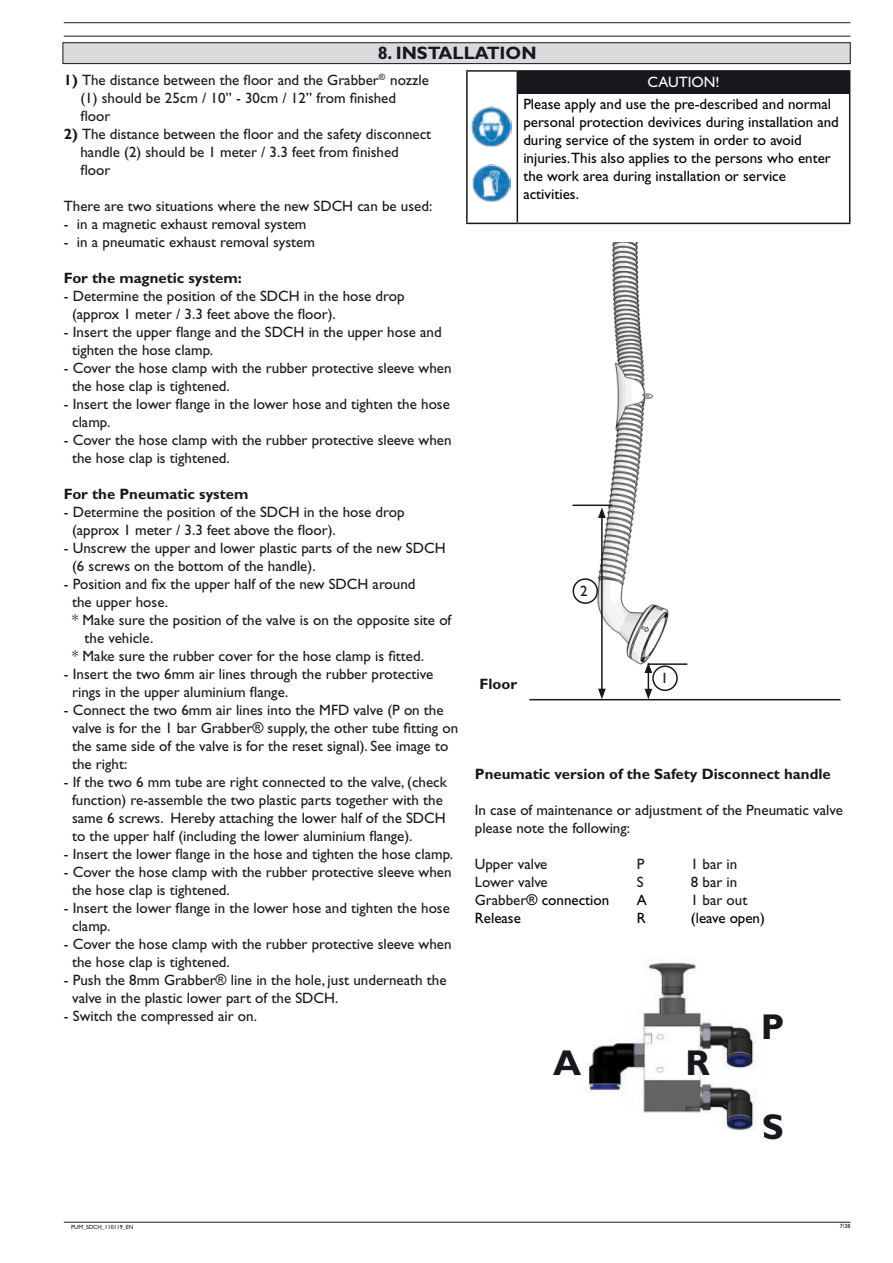
<style>
.page{position:relative;width:893px;height:1263px;background:#fff}
.page>*{position:absolute;margin:0;border:0;box-sizing:border-box;transform-origin:0 0}
.t1{font:700 36px "Gill Sans Std";color:#1a171c}
.t2{font:700 18px "Gill Sans Std";color:#1a171c}
.t3{font:15px/18px "Gill Sans Std";color:#1a171c}
.t4{font:15px/18px "Gill Sans Std";color:#010000}
.t5{font:700 15px "Gill Sans Std";color:#1a171c}
.t6{font:15px "Gill Sans Std";color:#fff}
.t7{font:6px "Gill Sans Std";color:#1a171c}
.s1{font-weight:700}
.s2{color:#1a171c}
</style>
<div class="page">
<img style="left:577px;top:242px;width:98px;height:431px">
<hr style="left:529px;top:699px;width:311px;height:1px;background:#1a171c">
<hr style="left:648px;top:663px;width:39px;height:2px;background:#1a171c">
<svg style="left:645px;top:662px;width:7px;height:37px"></svg>
<hr style="left:601px;top:516px;width:2px;height:175px;background:#1a171c">
<svg style="left:598px;top:507px;width:8px;height:11px"></svg>
<svg style="left:598px;top:689px;width:8px;height:10px"></svg>
<hr style="left:573px;top:504px;width:39px;height:2px;background:#1a171c">
<div style="left:653px;top:666px;width:24px;height:24px;background:#fff;border-radius:50%"></div>
<div style="left:652px;top:665px;width:26px;height:26px;border:2px solid #1a171c;border-radius:50%"></div>
<div style="left:573px;top:579px;width:24px;height:24px;background:#fff;border-radius:50%"></div>
<div style="left:573px;top:578px;width:25px;height:26px;border:2px solid #1a171c;border-radius:50%"></div>
<img style="left:471px;top:106px;width:40px;height:40px">
<img style="left:472px;top:164px;width:38px;height:38px">
<div style="left:517px;top:71px;width:333px;height:22px;background:#1a171c"></div>
<hr style="left:466px;top:70px;width:51px;height:2px;background:#1a171c">
<hr style="left:466px;top:72px;width:2px;height:21px;background:#1a171c">
<hr style="left:517px;top:70px;width:333px;height:2px;background:#1a171c">
<hr style="left:466px;top:93px;width:2px;height:130px;background:#1a171c">
<hr style="left:517px;top:92px;width:333px;height:2px;background:#1a171c">
<hr style="left:517px;top:94px;width:1px;height:129px;background:#1a171c">
<hr style="left:849px;top:94px;width:1px;height:129px;background:#1a171c">
<hr style="left:466px;top:223px;width:51px;height:1px;background:#1a171c">
<hr style="left:517px;top:223px;width:333px;height:1px;background:#1a171c">
<img style="left:586px;top:958px;width:178px;height:172px">
<hr style="left:64px;top:36px;width:786px;height:1px;background:#1a171c">
<hr style="left:64px;top:22px;width:786px;height:1px;background:#1a171c">
<hr style="left:64px;top:1222px;width:786px;height:1px;background:#1a171c">
<div style="left:63px;top:43px;width:787px;height:21px;background:#d9dadb"></div>
<div style="left:63px;top:43px;width:787px;height:21px;border:1px solid #1a171c"></div>
<p class="t2" style="left:378px;top:42px;width:160px">8. INSTALLATION</p>
<p class="t3" style="left:80px;top:71px;width:350px;text-indent:-17px"><span class="s1">1)</span> The distance between the floor and the Grabber<sup>®</sup> nozzle (1) should be 25cm / 10” - 30cm / 12” from finished floor</p>
<p class="t3" style="left:80px;top:125px;width:352px;text-indent:-17px"><span class="s1">2)</span> The distance between the floor and the safety disconnect handle (2) should be 1 meter / 3.3 feet from finished floor</p>
<p class="t3" style="left:64px;top:197px;width:370px">There are two situations where the new SDCH can be used:</p>
<p class="t3" style="left:64px;top:215px;width:244px">- in a magnetic exhaust removal system</p>
<p class="t3" style="left:64px;top:233px;width:253px">- in a pneumatic exhaust removal system</p>
<p class="t5" style="left:64px;top:269px;width:180px">For the magnetic system:</p>
<p class="t3" style="left:72px;top:287px;width:334px;text-indent:-8px">- Determine the position of the SDCH in the hose drop (approx 1 meter / 3.3 feet above the floor).</p>
<p class="t3" style="left:72px;top:323px;width:371px;text-indent:-8px">- Insert the upper flange and the SDCH in the upper hose and tighten the hose clamp.</p>
<p class="t3" style="left:72px;top:359px;width:381px;text-indent:-8px">- Cover the hose clamp with the rubber protective sleeve when the hose clap is tightened.</p>
<p class="t3" style="left:72px;top:395px;width:379px;text-indent:-8px">- Insert the lower flange in the lower hose and tighten the hose clamp.</p>
<p class="t3" style="left:72px;top:431px;width:381px;text-indent:-8px">- Cover the hose clamp with the rubber protective sleeve when the hose clap is tightened.</p>
<p class="t5" style="left:64px;top:485px;width:186px">For the Pneumatic system</p>
<p class="t3" style="left:72px;top:503px;width:334px;text-indent:-8px">- Determine the position of the SDCH in the hose drop (approx 1 meter / 3.3 feet above the floor).</p>
<p class="t3" style="left:72px;top:539px;width:375px;text-indent:-8px">- Unscrew the upper and lower plastic parts of the new SDCH (6 screws on the bottom of the handle).</p>
<p class="t3" style="left:64px;top:575px;width:353px">- Position and fix the upper half of the new SDCH around</p>
<p class="t3" style="left:72px;top:593px;width:97px">the upper hose.</p>
<p class="t3" style="left:72px;top:611px;width:381px">* Make sure the position of the valve is on the opposite site of</p>
<p class="t3" style="left:85px;top:629px;width:70px">the vehicle.</p>
<p class="t3" style="left:72px;top:647px;width:353px">* Make sure the rubber cover for the hose clamp is fitted.</p>
<p class="t3" style="left:72px;top:665px;width:363px;text-indent:-8px">- Insert the two 6mm air lines through the rubber protective rings in the upper aluminium flange.</p>
<p class="t3" style="left:72px;top:701px;width:388px;text-indent:-8px">- Connect the two 6mm air lines into the MFD valve (P on the valve is for the 1 bar Grabber® supply, the other tube fitting on the same side of the valve is for the reset signal). See image to the right:</p>
<p class="t3" style="left:72px;top:773px;width:376px;text-indent:-8px">- If the two 6 mm tube are right connected to the valve, (check function) re-assemble the two plastic parts together with the same 6 screws. Hereby attaching the lower half of the SDCH to the upper half (including the lower aluminium flange).</p>
<p class="t3" style="left:64px;top:845px;width:391px">- Insert the lower flange in the hose and tighten the hose clamp.</p>
<p class="t3" style="left:72px;top:863px;width:381px;text-indent:-8px">- Cover the hose clamp with the rubber protective sleeve when the hose clap is tightened.</p>
<p class="t3" style="left:72px;top:899px;width:379px;text-indent:-8px">- Insert the lower flange in the lower hose and tighten the hose clamp.</p>
<p class="t3" style="left:72px;top:935px;width:381px;text-indent:-8px">- Cover the hose clamp with the rubber protective sleeve when the hose clap is tightened.</p>
<p class="t3" style="left:72px;top:971px;width:376px;text-indent:-8px">- Push the 8mm Grabber® line in the hole, just underneath the valve in the plastic lower part of the SDCH.</p>
<p class="t3" style="left:64px;top:1007px;width:195px">- Switch the compressed air on.</p>
<p class="t6" style="left:647px;top:73px;width:74px">CAUTION!</p>
<p class="t4" style="left:523px;top:95px;width:317px">Please apply and use the pre-described and normal personal protection devivices during installation and during service of the system in order to avoid injuries.This also applies to the persons who enter the work area during installation or service activities.</p>
<p class="t5" style="left:479px;top:675px;width:39px">Floor</p>
<p class="t3" style="left:580px;top:582px;width:9px">2</p>
<p class="t3" style="left:661px;top:669px;width:9px">1</p>
<p class="t5" style="left:475px;top:764px;width:357px">Pneumatic version of the Safety Disconnect handle</p>
<p class="t3" style="left:475px;top:800px;width:369px">In case of maintenance or adjustment of the Pneumatic valve please note the following:</p>
<p class="t3" style="left:475px;top:854px;width:74px">Upper valve</p>
<p class="t3" style="left:637px;top:854px;width:9px">P</p>
<p class="t3" style="left:691px;top:854px;width:48px">1 bar in</p>
<p class="t3" style="left:475px;top:872px;width:74px">Lower valve</p>
<p class="t3" style="left:637px;top:872px;width:8px">S</p>
<p class="t3" style="left:691px;top:872px;width:48px">8 bar in</p>
<p class="t4" style="left:475px;top:890px;width:136px"><span class="s2">Grabber</span>® connection</p>
<p class="t4" style="left:637px;top:890px;width:12px">A</p>
<p class="t3" style="left:691px;top:890px;width:58px">1 bar out</p>
<p class="t4" style="left:475px;top:908px;width:48px">Release</p>
<p class="t4" style="left:637px;top:908px;width:11px">R</p>
<p class="t4" style="left:691px;top:908px;width:76px">(leave open)</p>
<h1 class="t1" style="left:553px;top:1042px;width:30px">A</h1>
<h1 class="t1" style="left:685px;top:1042px;width:26px">R</h1>
<h1 class="t1" style="left:761px;top:1006px;width:25px">P</h1>
<h1 class="t1" style="left:762px;top:1105px;width:23px">S</h1>
<p class="t7" style="left:71px;top:1224px;width:64px">PUM_SDCH_110119_EN</p>
<p class="t7" style="left:840px;top:1223px;width:12px">7/38</p>
</div>
